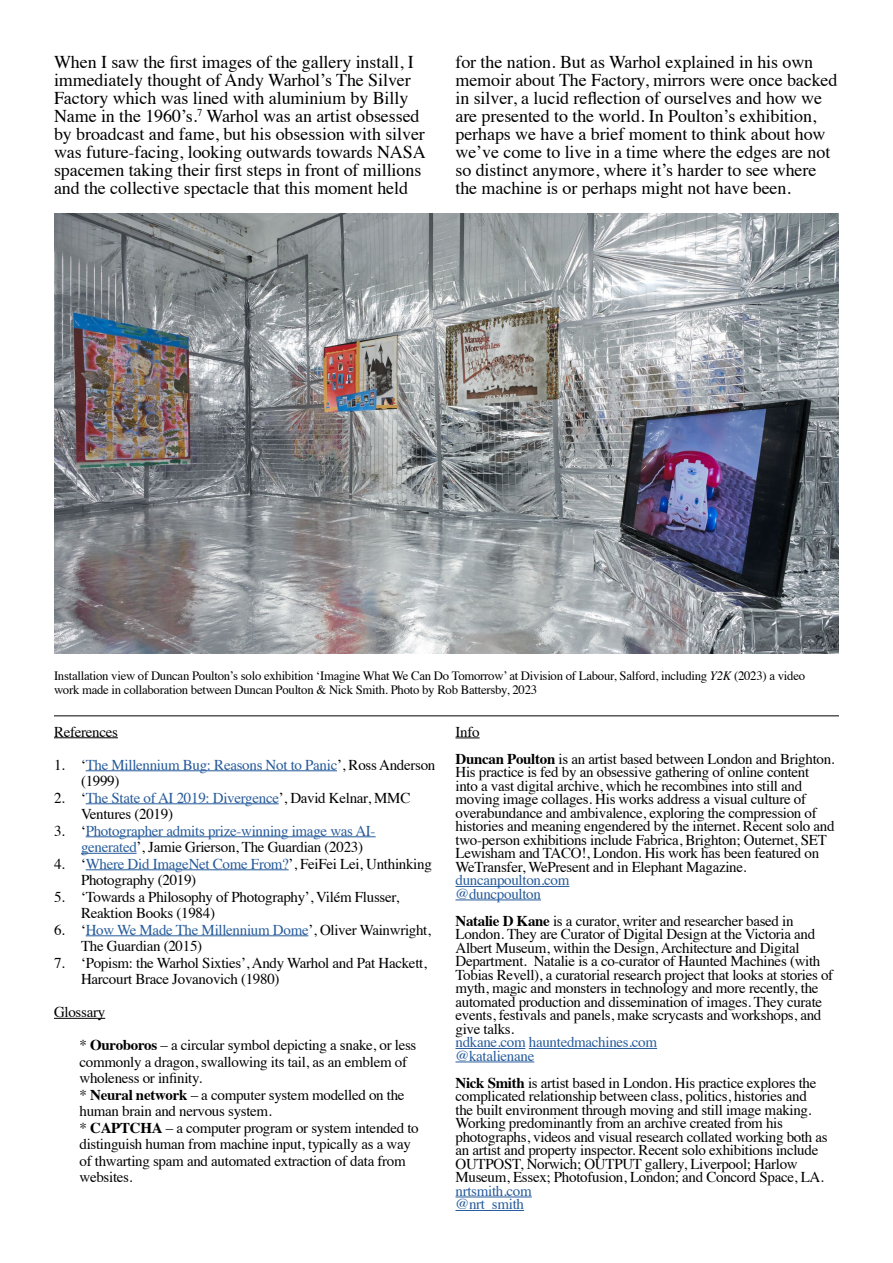
<style>
.page{position:relative;width:893px;height:1263px;background:#fff}
.page>*{position:absolute;margin:0;border:0;box-sizing:border-box;transform-origin:0 0}
.t1{font:18px/18px "Times";letter-spacing:-.005em;color:#000}
.t2{font:15px/13.5px "Times";letter-spacing:-.02em;color:#000}
.t3{font:15px/13.5px "Times";letter-spacing:-.02em;color:#275b9b}
.t4{font:12.75px/13.5px "Times";letter-spacing:-.02em;color:#000}
.s1{font-style:italic}
.s2{color:#000}
.s3{color:#275b9b}
.s4{font-weight:700}
</style>
<div class="page">
<hr style="left:54px;top:737px;width:64px;height:1px;background:#000">
<hr style="left:86px;top:770px;width:251px;height:1px;background:#275b9b">
<hr style="left:86px;top:803px;width:193px;height:1px;background:#275b9b">
<hr style="left:86px;top:836px;width:290px;height:1px;background:#275b9b">
<hr style="left:81px;top:853px;width:56px;height:1px;background:#275b9b">
<hr style="left:86px;top:869px;width:203px;height:1px;background:#275b9b">
<hr style="left:86px;top:935px;width:222px;height:1px;background:#275b9b">
<hr style="left:54px;top:1018px;width:51px;height:1px;background:#000">
<hr style="left:54px;top:715px;width:785px;height:1px;background:#000">
<svg style="left:455px;top:737px;width:25px;height:1px"></svg>
<hr style="left:455px;top:886px;width:114px;height:1px;background:#275b9b">
<hr style="left:455px;top:899px;width:86px;height:1px;background:#275b9b">
<hr style="left:455px;top:1048px;width:70px;height:1px;background:#275b9b">
<hr style="left:529px;top:1048px;width:128px;height:1px;background:#275b9b">
<hr style="left:455px;top:1061px;width:79px;height:1px;background:#275b9b">
<hr style="left:455px;top:1196px;width:77px;height:1px;background:#275b9b">
<hr style="left:455px;top:1210px;width:69px;height:1px;background:#275b9b">
<img style="left:54px;top:214px;width:785px;height:440px">
<p class="t1" style="left:54px;top:51px;width:373px">When I saw the first images of the gallery install, I immediately thought of Andy Warhol’s The Silver Factory which was lined with aluminium by Billy Name in the 1960’s.<sup>7</sup> Warhol was an artist obsessed by broadcast and fame, but his obsession with silver was future-facing, looking outwards towards NASA spacemen taking their first steps in front of millions and the collective spectacle that this moment held</p>
<p class="t1" style="left:455px;top:51px;width:384px">for the nation. But as Warhol explained in his own memoir about The Factory, mirrors were once backed in silver, a lucid reflection of ourselves and how we are presented to the world. In Poulton’s exhibition, perhaps we have a brief moment to think about how we’ve come to live in a time where the edges are not so distinct anymore, where it’s harder to see where the machine is or perhaps might not have been.</p>
<p class="t4" style="left:54px;top:668px;width:753px">Installation view of Duncan Poulton’s solo exhibition ‘Imagine What We Can Do Tomorrow’ at Division of Labour, Salford, including <span class="s1">Y2K</span> (2023) a video work made in collaboration between Duncan Poulton &amp; Nick Smith. Photo by Rob Battersby, 2023</p>
<p class="t2" style="left:54px;top:723px;width:65px">References</p>
<p class="t3" style="left:81px;top:755px;width:356px;line-height:16.5px;text-indent:-27px"><span class="s2">1. ‘</span>The Millennium Bug: Reasons Not to Panic<span class="s2">’, Ross Anderson (1999)</span></p>
<p class="t2" style="left:81px;top:788px;width:331px;line-height:16.5px;text-indent:-27px">2. ‘<span class="s3">The State of AI 2019: Divergence</span>’, David Kelnar, MMC<br>Ventures (2019)</p>
<p class="t3" style="left:81px;top:821px;width:296px;line-height:16.5px;text-indent:-27px"><span class="s2">3. ‘</span>Photographer admits prize-winning image was AI&shy;generated<span class="s2">’, Jamie Grierson, The Guardian (2023)</span></p>
<p class="t2" style="left:81px;top:854px;width:352px;line-height:16.5px;text-indent:-27px">4. ‘<span class="s3">Where Did ImageNet Come From?</span>’, FeiFei Lei, Unthinking<br>Photography (2019)</p>
<p class="t2" style="left:81px;top:887px;width:320px;line-height:16.5px;text-indent:-27px">5. ‘Towards a Philosophy of Photography’, Vilém Flusser,<br>Reaktion Books (1984)</p>
<p class="t2" style="left:81px;top:920px;width:351px;line-height:16.5px;text-indent:-27px">6. ‘<span class="s3">How We Made The Millennium Dome</span>’, Oliver Wainwright,<br>The Guardian (2015)</p>
<p class="t2" style="left:81px;top:953px;width:347px;line-height:16.5px;text-indent:-27px">7. ‘Popism: the Warhol Sixties’, Andy Warhol and Pat Hackett,<br>Harcourt Brace Jovanovich (1980)</p>
<p class="t2" style="left:54px;top:1004px;width:53px">Glossary</p>
<p class="t2" style="left:80px;top:1035px;width:341px;line-height:16.5px">* <span class="s4">Ouroboros</span> – a circular symbol depicting a snake, or less commonly a dragon, swallowing its tail, as an emblem of wholeness or infinity.<br>* <span class="s4">Neural network</span> – a computer system modelled on the human brain and nervous system.<br>* <span class="s4">CAPTCHA</span> – a computer program or system intended to distinguish human from machine input, typically as a way of thwarting spam and automated extraction of data from websites.</p>
<p class="t2" style="left:455px;top:717px;width:381px;line-height:27px">Info<br><span class="s4">Duncan Poulton</span> is an artist based between London and Brighton.</p>
<p class="t2" style="left:455px;top:764px;width:381px">His practice is fed by an obsessive gathering of online content into a vast digital archive, which he recombines into still and moving image collages. His works address a visual culture of overabundance and ambivalence, exploring the compression of histories and meaning engendered by the internet. Recent solo and two-person exhibitions include Fabrica, Brighton; Outernet, SET Lewisham and TACO!, London. His work has been featured on WeTransfer, WePresent and in Elephant Magazine.</p>
<p class="t3" style="left:455px;top:872px;width:115px">duncanpoulton.com @duncpoulton</p>
<p class="t2" style="left:455px;top:913px;width:379px"><span class="s4">Natalie D Kane</span> is a curator, writer and researcher based in London. They are Curator of Digital Design at the Victoria and Albert Museum, within the Design, Architecture and Digital Department. Natalie is a co-curator of Haunted Machines (with Tobias Revell), a curatorial research project that looks at stories of myth, magic and monsters in technology and more recently, the automated production and dissemination of images. They curate events, festivals and panels, make scrycasts and workshops, and give talks.</p>
<p class="t3" style="left:455px;top:1034px;width:203px">ndkane.com hauntedmachines.com @katalienane</p>
<p class="t2" style="left:455px;top:1075px;width:374px"><span class="s4">Nick Smith</span> is artist based in London. His practice explores the complicated relationship between class, politics, histories and the built environment through moving and still image making.<br>Working predominantly from an archive created from his photographs, videos and visual research collated working both as an artist and property inspector. Recent solo exhibitions include OUTPOST, Norwich; OUTPUT gallery, Liverpool; Harlow Museum, Essex; Photofusion, London; and Concord Space, LA.</p>
<p class="t3" style="left:455px;top:1183px;width:78px">nrtsmith.com @nrt_smith</p>
</div>
